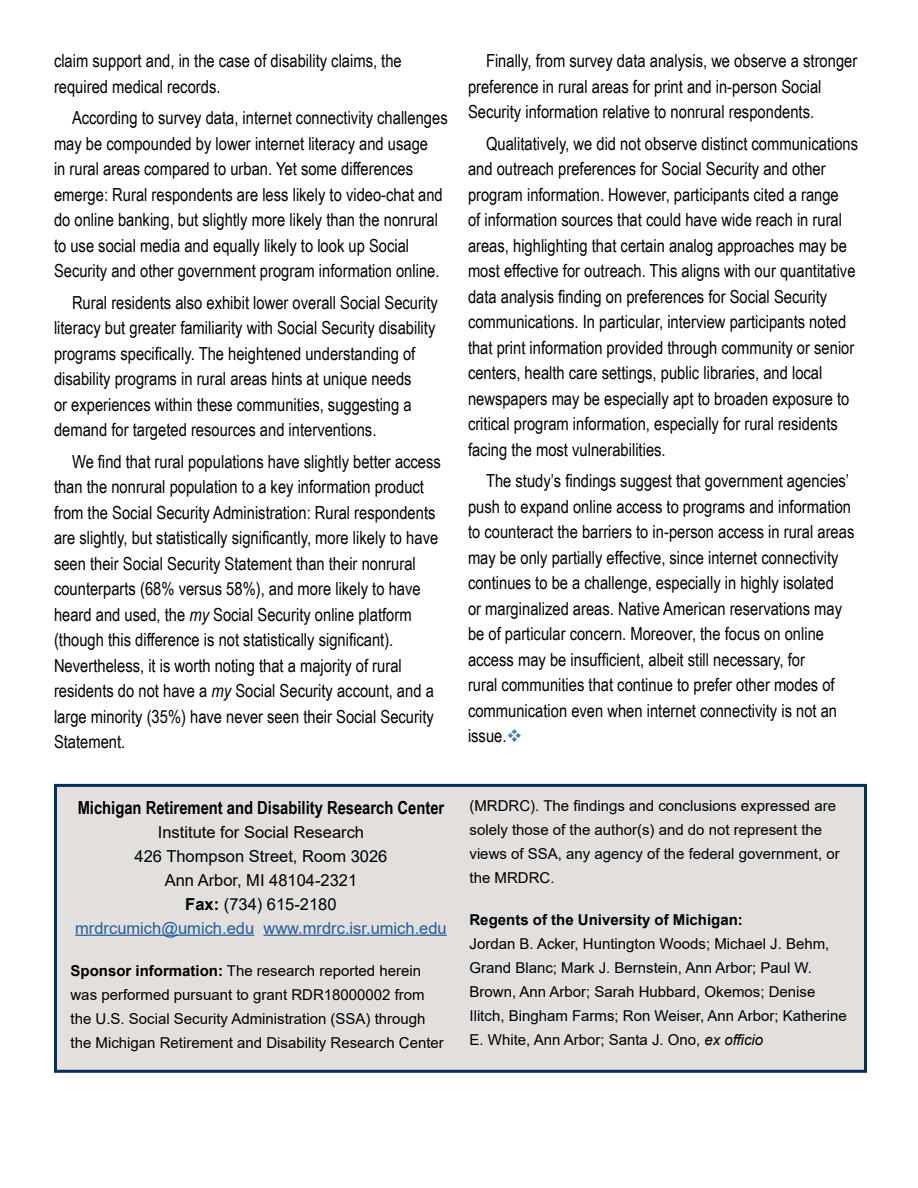
<style>
.page{position:relative;width:918px;height:1188px;background:#fff}
.page>*{position:absolute;margin:0;border:0;box-sizing:border-box;transform-origin:0 0}
.BodyText{font:18px/25.5px "Arial Narrow";color:#000}
.Head2SponsorInfo{font:700 18px "Arial Narrow";color:#000}
.MRRCaddress{font:16.5px "Arial";color:#000}
.MRRCaddress-2{font:16.5px "Arial";color:#215e9e}
.SponsorRegentInfo{font:15px/24px "Arial";color:#000}
.s1{font-style:italic}
.s2{font-weight:700}
.s3{color:#3a84b6}
</style>
<div class="page">
<div style="left:56px;top:785px;width:810px;height:286px;background:#e2dfdd"></div>
<hr style="left:75px;top:935px;width:179px;height:1px;background:#215e9e">
<hr style="left:263px;top:935px;width:184px;height:1px;background:#215e9e">
<div style="left:54px;top:784px;width:813px;height:289px;border:3px solid #002e5e"></div>
<p class="BodyText" style="left:54px;top:47px;width:349px">claim support and, in the case of disability claims, the required medical records.</p>
<p class="BodyText" style="left:54px;top:104px;width:395px;text-indent:18px">According to survey data, internet connectivity challenges may be compounded by lower internet literacy and usage<br>in rural areas compared to urban. Yet some differences emerge: Rural respondents are less likely to video-chat and do online banking, but slightly more likely than the nonrural to use social media and equally likely to look up Social Security and other government program information online.</p>
<p class="BodyText" style="left:54px;top:289px;width:385px;text-indent:18px">Rural residents also exhibit lower overall Social Security literacy but greater familiarity with Social Security disability programs specifically. The heightened understanding of disability programs in rural areas hints at unique needs<br>or experiences within these communities, suggesting a demand for targeted resources and interventions.</p>
<p class="BodyText" style="left:54px;top:448px;width:388px;text-indent:18px">We find that rural populations have slightly better access than the nonrural population to a key information product from the Social Security Administration: Rural respondents are slightly, but statistically significantly, more likely to have seen their Social Security Statement than their nonrural counterparts (68% versus 58%), and more likely to have heard and used, the <span class="s1">my</span> Social Security online platform (though this difference is not statistically significant).<br>Nevertheless, it is worth noting that a majority of rural residents do not have a <span class="s1">my</span> Social Security account, and a large minority (35%) have never seen their Social Security Statement.</p>
<p class="Head2SponsorInfo" style="left:78px;top:794px;width:368px">Michigan Retirement and Disability Research Center</p>
<p class="MRRCaddress" style="left:158px;top:820px;width:208px">Institute for Social Research</p>
<p class="MRRCaddress" style="left:135px;top:844px;width:254px">426 Thompson Street, Room 3026</p>
<p class="MRRCaddress" style="left:165px;top:868px;width:194px">Ann Arbor, MI 48104-2321</p>
<p class="MRRCaddress" style="left:185px;top:892px;width:153px"><span class="s2">Fax:</span> (734) 615-2180</p>
<p class="MRRCaddress-2" style="left:75px;top:916px;width:373px">mrdrcumich@umich.edu www.mrdrc.isr.umich.edu</p>
<p class="SponsorRegentInfo" style="left:70px;top:958px;width:375px"><span class="s2">Sponsor information:</span> The research reported herein was performed pursuant to grant RDR18000002 from the U.S. Social Security Administration (SSA) through the Michigan Retirement and Disability Research Center</p>
<p class="BodyText" style="left:468px;top:47px;width:391px;text-indent:18px">Finally, from survey data analysis, we observe a stronger preference in rural areas for print and in-person Social<br>Security information relative to nonrural respondents.</p>
<p class="BodyText" style="left:468px;top:130px;width:392px;text-indent:18px">Qualitatively, we did not observe distinct communications and outreach preferences for Social Security and other program information. However, participants cited a range<br>of information sources that could have wide reach in rural areas, highlighting that certain analog approaches may be most effective for outreach. This aligns with our quantitative data analysis finding on preferences for Social Security communications. In particular, interview participants noted that print information provided through community or senior centers, health care settings, public libraries, and local newspapers may be especially apt to broaden exposure to critical program information, especially for rural residents facing the most vulnerabilities.</p>
<p class="BodyText" style="left:468px;top:467px;width:388px;text-indent:18px">The study’s findings suggest that government agencies’ push to expand online access to programs and information to counteract the barriers to in-person access in rural areas may be only partially effective, since internet connectivity continues to be a challenge, especially in highly isolated<br>or marginalized areas. Native American reservations may be of particular concern. Moreover, the focus on online access may be insufficient, albeit still necessary, for<br>rural communities that continue to prefer other modes of communication even when internet connectivity is not an issue.<span class="s3">❖</span></p>
<p class="SponsorRegentInfo" style="left:470px;top:794px;width:372px">(MRDRC). The findings and conclusions expressed are solely those of the author(s) and do not represent the views of SSA, any agency of the federal government, or the MRDRC.</p>
<p class="SponsorRegentInfo" style="left:470px;top:908px;width:379px"><span class="s2">Regents of the University of Michigan:<br></span>Jordan B. Acker, Huntington Woods; Michael J. Behm, Grand Blanc; Mark J. Bernstein, Ann Arbor; Paul W.<br>Brown, Ann Arbor; Sarah Hubbard, Okemos; Denise Ilitch, Bingham Farms; Ron Weiser, Ann Arbor; Katherine E. White, Ann Arbor; Santa J. Ono, <span class="s1">ex officio</span></p>
</div>
